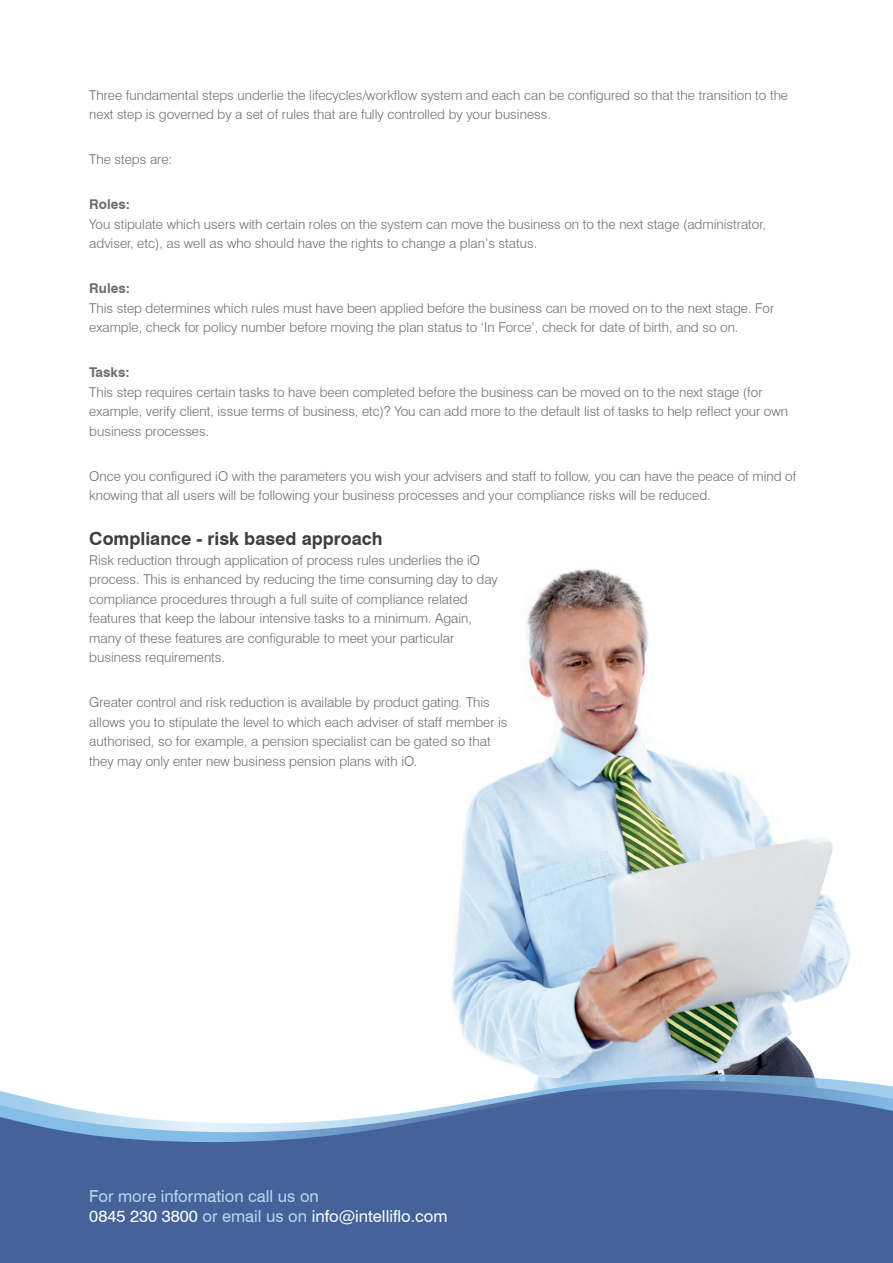
<style>
.page{position:relative;width:893px;height:1263px;background:#fff}
.page>*{position:absolute;margin:0;border:0;box-sizing:border-box;transform-origin:0 0}
.SUB_HEADINGS{font:700 18px "Swiss 721 BT";color:#3e3e3f}
.Legends{font:16.5px/19.8px "Swiss 721 BT";color:#b5d9f2}
.BODY_COPY{font:300 13.5px/19.5px "Swiss 721 BT";color:#6c6d70}
.BODY_COPY_BOLD{font:700 13.5px "Swiss 721 BT";color:#6c6d70}
.s1{color:#fff}
</style>
<div class="page">
<img style="left:451px;top:569px;width:400px;height:505px">
<div style="left:0;top:1142px;width:893px;height:121px;background:#446399"></div>
<svg style="left:535px;top:1074px;width:314px;height:7px;background:#9cbdd8"></svg>
<svg style="left:0;top:1081px;width:893px;height:61px"></svg>
<p class="BODY_COPY" style="left:89px;top:85px;width:700px">Three fundamental steps underlie the lifecycles/workflow system and each can be configured so that the transition to the next step is governed by a set of rules that are fully controlled by your business.</p>
<p class="BODY_COPY" style="left:89px;top:149px;width:85px">The steps are:</p>
<p class="BODY_COPY_BOLD" style="left:89px;top:196px;width:42px">Roles:</p>
<p class="BODY_COPY" style="left:89px;top:214px;width:678px">You stipulate which users with certain roles on the system can move the business on to the next stage (administrator, adviser, etc), as well as who should have the rights to change a plan’s status.</p>
<p class="BODY_COPY_BOLD" style="left:89px;top:280px;width:42px">Rules:</p>
<p class="BODY_COPY" style="left:89px;top:298px;width:686px">This step determines which rules must have been applied before the business can be moved on to the next stage. For example, check for policy number before moving the plan status to ‘In Force’, check for date of birth, and so on.</p>
<p class="BODY_COPY_BOLD" style="left:89px;top:364px;width:42px">Tasks:</p>
<p class="BODY_COPY" style="left:89px;top:382px;width:700px">This step requires certain tasks to have been completed before the business can be moved on to the next stage (for example, verify client, issue terms of business, etc)? You can add more to the default list of tasks to help reflect your own business processes.</p>
<p class="BODY_COPY" style="left:89px;top:466px;width:708px">Once you configured iO with the parameters you wish your advisers and staff to follow, you can have the peace of mind of knowing that all users will be following your business processes and your compliance risks will be reduced.</p>
<p class="SUB_HEADINGS" style="left:89px;top:528px;width:295px">Compliance - risk based approach</p>
<p class="BODY_COPY" style="left:89px;top:550px;width:410px">Risk reduction through application of process rules underlies the iO process. This is enhanced by reducing the time consuming day to day compliance procedures through a full suite of compliance related features that keep the labour intensive tasks to a minimum. Again, many of these features are configurable to meet your particular business requirements.</p>
<p class="BODY_COPY" style="left:89px;top:692px;width:420px">Greater control and risk reduction is available by product gating. This allows you to stipulate the level to which each adviser of staff member is authorised, so for example, a pension specialist can be gated so that they may only enter new business pension plans with iO.</p>
<p class="Legends" style="left:89px;top:1186px;width:360px">For more information call us on<br><span class="s1">0845 230 3800</span> or email us on <span class="s1">info@intelliflo.com</span></p>
</div>
